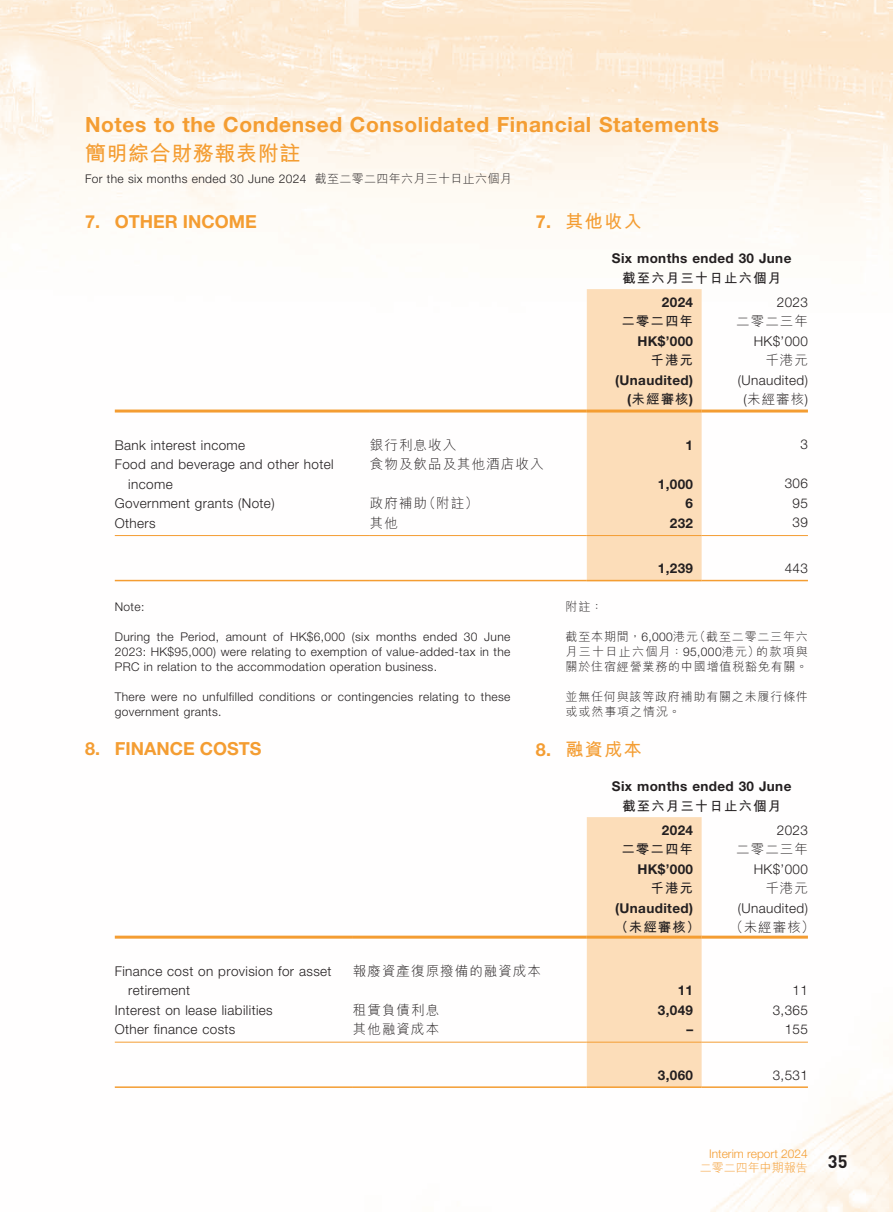
<style>
.page{position:relative;width:893px;height:1212px;background:#fff}
.page>*{position:absolute;margin:0;border:0;box-sizing:border-box;transform-origin:0 0}
.t1{font:700 21px "Helvetica Neue LT Std";letter-spacing:.03em;color:#f49d32}
.t2{font:700 21px "M Hei HK";letter-spacing:.03em;color:#f49d32}
.t3{font:700 18px "Helvetica Neue LT Std";color:#f49d32}
.t4{font:700 18px "M Hei HK";letter-spacing:.08em;color:#f49d32}
.t5{font:300 13.5px/19.5px "Helvetica Neue LT Std";letter-spacing:.03em;color:#231f20}
.t6{font:700 13.5px "Helvetica Neue LT Std";letter-spacing:.03em;color:#231f20}
.t7{font:300 13.5px "M Hei HK";letter-spacing:.08em;color:#231f20}
.t8{font:700 13.5px "M Hei HK";letter-spacing:.08em;color:#231f20}
.t9{font:300 12px/15px "Helvetica Neue LT Std";letter-spacing:.03em;color:#231f20;text-align:justify}
.t10{font:300 12px/15px "M Hei HK";letter-spacing:.07em;color:#231f20;text-align:justify}
.t11{font:300 12px "Helvetica Neue LT Std";color:#f49d32}
.t12{font:300 12px "M Hei HK";color:#f49d32}
.s1{font-family:"M Hei HK"}
.s2{font-family:"Helvetica Neue LT Std"}
</style>
<div class="page">
<img style="left:0;top:0;width:893px;height:1212px">
<div style="left:587px;top:289px;width:115px;height:291px;background:#fcddb9"></div>
<hr style="left:115px;top:409px;width:255px;height:3px;background:#f49d32">
<hr style="left:370px;top:409px;width:217px;height:3px;background:#f49d32">
<hr style="left:587px;top:409px;width:115px;height:3px;background:#f49d32">
<hr style="left:702px;top:409px;width:106px;height:3px;background:#f49d32">
<hr style="left:115px;top:535px;width:255px;height:1px;background:#f49d32">
<hr style="left:370px;top:535px;width:217px;height:1px;background:#f49d32">
<hr style="left:587px;top:535px;width:115px;height:1px;background:#f49d32">
<hr style="left:702px;top:535px;width:106px;height:1px;background:#f49d32">
<hr style="left:115px;top:580px;width:255px;height:1px;background:#f49d32">
<hr style="left:370px;top:580px;width:217px;height:1px;background:#f49d32">
<hr style="left:587px;top:580px;width:115px;height:1px;background:#f49d32">
<hr style="left:702px;top:580px;width:106px;height:1px;background:#f49d32">
<div style="left:587px;top:817px;width:115px;height:269px;background:#fcddb9"></div>
<hr style="left:115px;top:936px;width:238px;height:3px;background:#f49d32">
<hr style="left:353px;top:936px;width:234px;height:3px;background:#f49d32">
<hr style="left:587px;top:936px;width:115px;height:3px;background:#f49d32">
<hr style="left:702px;top:936px;width:106px;height:3px;background:#f49d32">
<hr style="left:115px;top:1042px;width:238px;height:1px;background:#f49d32">
<hr style="left:353px;top:1042px;width:234px;height:1px;background:#f49d32">
<hr style="left:587px;top:1042px;width:115px;height:1px;background:#f49d32">
<hr style="left:702px;top:1042px;width:106px;height:1px;background:#f49d32">
<hr style="left:115px;top:1086px;width:238px;height:2px;background:#f49d32">
<hr style="left:353px;top:1086px;width:234px;height:2px;background:#f49d32">
<hr style="left:587px;top:1086px;width:115px;height:2px;background:#f49d32">
<hr style="left:702px;top:1086px;width:106px;height:2px;background:#f49d32">
<h1 class="t1" style="left:85px;top:112px;width:635px">Notes to the Condensed Consolidated Financial Statements</h1>
<h1 class="t2" style="left:85px;top:138px;width:217px">簡明綜合財務報表附註</h1>
<p class="t9" style="left:85px;top:170px;width:428px">For the six months ended 30 June 2024 <span class="s1">截至二零二四年六月三十日止六個月</span></p>
<h2 class="t4" style="left:536px;top:208px;width:107px"><span class="s2">7.</span> 其他收入</h2>
<h2 class="t3" style="left:85px;top:210px;width:173px">7. OTHER INCOME</h2>
<p class="t6" style="left:612px;top:250px;width:181px">Six months ended 30 June</p>
<p class="t8" style="left:622px;top:268px;width:161px">截至六月三十日止六個月</p>
<p class="t6" style="left:662px;top:294px;width:33px">2024</p>
<p class="t5" style="left:777px;top:292px;width:33px">2023</p>
<p class="t8" style="left:621px;top:312px;width:73px">二零二四年</p>
<p class="t7" style="left:736px;top:312px;width:73px">二零二三年</p>
<p class="t6" style="left:637px;top:333px;width:57px">HK$’000</p>
<p class="t5" style="left:754px;top:331px;width:56px">HK$’000</p>
<p class="t8" style="left:650px;top:351px;width:44px">千港元</p>
<p class="t7" style="left:765px;top:351px;width:44px">千港元</p>
<p class="t6" style="left:615px;top:372px;width:80px">(Unaudited)</p>
<p class="t5" style="left:738px;top:370px;width:72px">(Unaudited)</p>
<p class="t8" style="left:627px;top:390px;width:67px"><span class="s2">(</span>未經審核<span class="s2">)</span></p>
<p class="t7" style="left:743px;top:390px;width:66px"><span class="s2">(</span>未經審核<span class="s2">)</span></p>
<p class="t5" style="left:115px;top:435px;width:132px">Bank interest income</p>
<p class="t7" style="left:370px;top:435px;width:88px">銀行利息收入</p>
<p class="t6" style="left:686px;top:437px;width:9px">1</p>
<p class="t5" style="left:800px;top:434px;width:9px">3</p>
<p class="t5" style="left:128px;top:454px;width:207px;text-indent:-14px">Food and beverage and other hotel income</p>
<p class="t7" style="left:370px;top:455px;width:175px">食物及飲品及其他酒店收入</p>
<p class="t6" style="left:658px;top:476px;width:37px">1,000</p>
<p class="t5" style="left:785px;top:473px;width:25px">306</p>
<p class="t5" style="left:115px;top:493px;width:161px">Government grants (Note)</p>
<p class="t7" style="left:370px;top:494px;width:110px">政府補助（附註）</p>
<p class="t6" style="left:686px;top:495px;width:9px">6</p>
<p class="t5" style="left:793px;top:493px;width:17px">95</p>
<p class="t5" style="left:115px;top:513px;width:42px">Others</p>
<p class="t7" style="left:370px;top:513px;width:30px">其他</p>
<p class="t6" style="left:670px;top:515px;width:25px">232</p>
<p class="t5" style="left:793px;top:512px;width:17px">39</p>
<p class="t6" style="left:658px;top:560px;width:37px">1,239</p>
<p class="t5" style="left:785px;top:558px;width:25px">443</p>
<p class="t9" style="left:115px;top:599px;width:31px">Note:</p>
<p class="t9" style="left:115px;top:629px;width:397px">During the Period, amount of HK$6,000 (six months ended 30 June 2023: HK$95,000) were relating to exemption of value-added-tax in the PRC in relation to the accommodation operation business.</p>
<p class="t9" style="left:115px;top:689px;width:397px">There were no unfulfilled conditions or contingencies relating to these government grants.</p>
<h2 class="t3" style="left:85px;top:738px;width:178px">8. FINANCE COSTS</h2>
<p class="t6" style="left:612px;top:778px;width:181px">Six months ended 30 June</p>
<p class="t8" style="left:622px;top:796px;width:161px">截至六月三十日止六個月</p>
<p class="t6" style="left:662px;top:822px;width:33px">2024</p>
<p class="t5" style="left:777px;top:820px;width:33px">2023</p>
<p class="t8" style="left:621px;top:840px;width:73px">二零二四年</p>
<p class="t7" style="left:736px;top:840px;width:73px">二零二三年</p>
<p class="t6" style="left:637px;top:861px;width:57px">HK$’000</p>
<p class="t5" style="left:754px;top:859px;width:56px">HK$’000</p>
<p class="t8" style="left:650px;top:878px;width:44px">千港元</p>
<p class="t7" style="left:765px;top:879px;width:44px">千港元</p>
<p class="t6" style="left:615px;top:900px;width:80px">(Unaudited)</p>
<p class="t5" style="left:738px;top:898px;width:72px">(Unaudited)</p>
<p class="t8" style="left:615px;top:917px;width:86px">（未經審核）</p>
<p class="t7" style="left:730px;top:918px;width:86px">（未經審核）</p>
<p class="t5" style="left:128px;top:961px;width:205px;text-indent:-14px">Finance cost on provision for asset retirement</p>
<p class="t7" style="left:353px;top:961px;width:190px">報廢資產復原撥備的融資成本</p>
<p class="t10" style="left:566px;top:599px;width:39px">附註：</p>
<p class="t10" style="left:566px;top:629px;width:244px">截至本期間，<span class="s2">6,000</span>港元（截至二零二三年六月三十日止六個月：<span class="s2">95,000</span>港元）的款項與關於住宿經營業務的中國增值稅豁免有關。</p>
<p class="t10" style="left:566px;top:689px;width:244px">並無任何與該等政府補助有關之未履行條件或或然事項之情況。</p>
<h2 class="t4" style="left:536px;top:736px;width:107px"><span class="s2">8.</span> 融資成本</h2>
<p class="t6" style="left:678px;top:982px;width:17px">11</p>
<p class="t5" style="left:792px;top:980px;width:17px">11</p>
<p class="t5" style="left:115px;top:1000px;width:159px">Interest on lease liabilities</p>
<p class="t7" style="left:353px;top:1000px;width:88px">租賃負債利息</p>
<p class="t6" style="left:658px;top:1002px;width:37px">3,049</p>
<p class="t5" style="left:773px;top:1000px;width:37px">3,365</p>
<p class="t5" style="left:115px;top:1019px;width:122px">Other finance costs</p>
<p class="t7" style="left:353px;top:1020px;width:88px">其他融資成本</p>
<p class="t6" style="left:686px;top:1021px;width:8px">–</p>
<p class="t5" style="left:785px;top:1019px;width:25px">155</p>
<p class="t6" style="left:658px;top:1067px;width:37px">3,060</p>
<p class="t5" style="left:773px;top:1065px;width:37px">3,531</p>
<p class="t11" style="left:709px;top:1146px;width:100px">Interim report 2024</p>
<p class="t12" style="left:700px;top:1159px;width:149px">二零二四年中期報告 <sup>35</sup></p>
</div>
